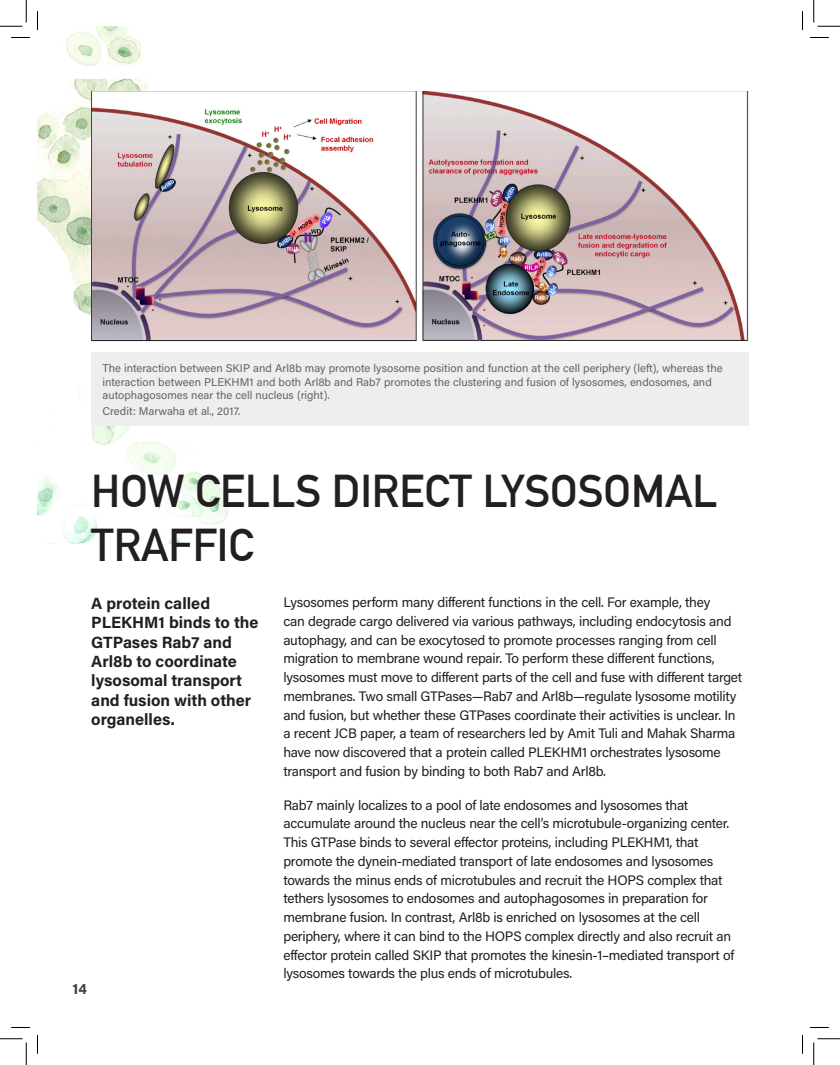
<style>
.page{position:relative;width:840px;height:1065px;background:#fff}
.page>*{position:absolute;margin:0;border:0;box-sizing:border-box;transform-origin:0 0}
.Body_text{font:700 45px/54px "DIN Alternate";color:#231f20}
.Body_text-2{font:700 16.25px/19.4px "Acumin Pro";color:#231f20}
.t1{font:700 15px "Acumin Pro";color:#3e3e3f}
.Acumin{font:13.75px/18.8px "Acumin Pro";letter-spacing:-.02em;color:#231f20}
.Acumin-2{font:11.25px/13.5px "Acumin Pro";color:#636366}
</style>
<div class="page">
<img style="left:38px;top:26px;width:199px;height:518px">
<div style="left:91px;top:352px;width:657px;height:74px;background:#eeeeef"></div>
<img style="left:91px;top:91px;width:658px;height:250px">
<svg style="left:11px;top:37px;width:19px;height:1px"></svg>
<svg style="left:810px;top:37px;width:19px;height:1px"></svg>
<svg style="left:11px;top:1027px;width:19px;height:1px"></svg>
<svg style="left:810px;top:1027px;width:19px;height:1px"></svg>
<svg style="left:37px;top:11px;width:1px;height:19px"></svg>
<svg style="left:37px;top:1035px;width:1px;height:19px"></svg>
<svg style="left:802px;top:11px;width:1px;height:19px"></svg>
<svg style="left:802px;top:1035px;width:1px;height:19px"></svg>
<svg style="left:0;top:0;width:27px;height:27px"></svg>
<svg style="left:0;top:1039px;width:27px;height:26px"></svg>
<svg style="left:814px;top:0;width:26px;height:27px"></svg>
<svg style="left:814px;top:1039px;width:26px;height:26px"></svg>
<p class="Acumin-2" style="left:103px;top:361px;width:622px">The interaction between SKIP and Arl8b may promote lysosome position and function at the cell periphery (left), whereas the interaction between PLEKHM1 and both Arl8b and Rab7 promotes the clustering and fusion of lysosomes, endosomes, and autophagosomes near the cell nucleus (right).</p>
<p class="Acumin-2" style="left:103px;top:404px;width:139px">Credit: Marwaha et al., 2017.</p>
<p class="Body_text" style="left:91px;top:461px;width:628px">HOW CELLS DIRECT LYSOSOMAL<br>TRAFFIC</p>
<p class="Body_text-2" style="left:91px;top:593px;width:169px">A protein called<br>PLEKHM1 binds to the<br>GTPases Rab7 and<br>Arl8b to coordinate lysosomal transport and fusion with other organelles.</p>
<p class="Acumin" style="left:283px;top:592px;width:460px">Lysosomes perform many different functions in the cell. For example, they<br>can degrade cargo delivered via various pathways, including endocytosis and autophagy, and can be exocytosed to promote processes ranging from cell migration to membrane wound repair. To perform these different functions, lysosomes must move to different parts of the cell and fuse with different target membranes. Two small GTPases—Rab7 and Arl8b—regulate lysosome motility and fusion, but whether these GTPases coordinate their activities is unclear. In a recent JCB paper, a team of researchers led by Amit Tuli and Mahak Sharma have now discovered that a protein called PLEKHM1 orchestrates lysosome transport and fusion by binding to both Rab7 and Arl8b.</p>
<p class="Acumin" style="left:283px;top:795px;width:453px">Rab7 mainly localizes to a pool of late endosomes and lysosomes that accumulate around the nucleus near the cell’s microtubule-organizing center.<br>This GTPase binds to several effector proteins, including PLEKHM1, that promote the dynein-mediated transport of late endosomes and lysosomes towards the minus ends of microtubules and recruit the HOPS complex that tethers lysosomes to endosomes and autophagosomes in preparation for membrane fusion. In contrast, Arl8b is enriched on lysosomes at the cell periphery, where it can bind to the HOPS complex directly and also recruit an effector protein called SKIP that promotes the kinesin-1–mediated transport of lysosomes towards the plus ends of microtubules.</p>
<p class="t1" style="left:72px;top:978px;width:16px">14</p>
</div>
